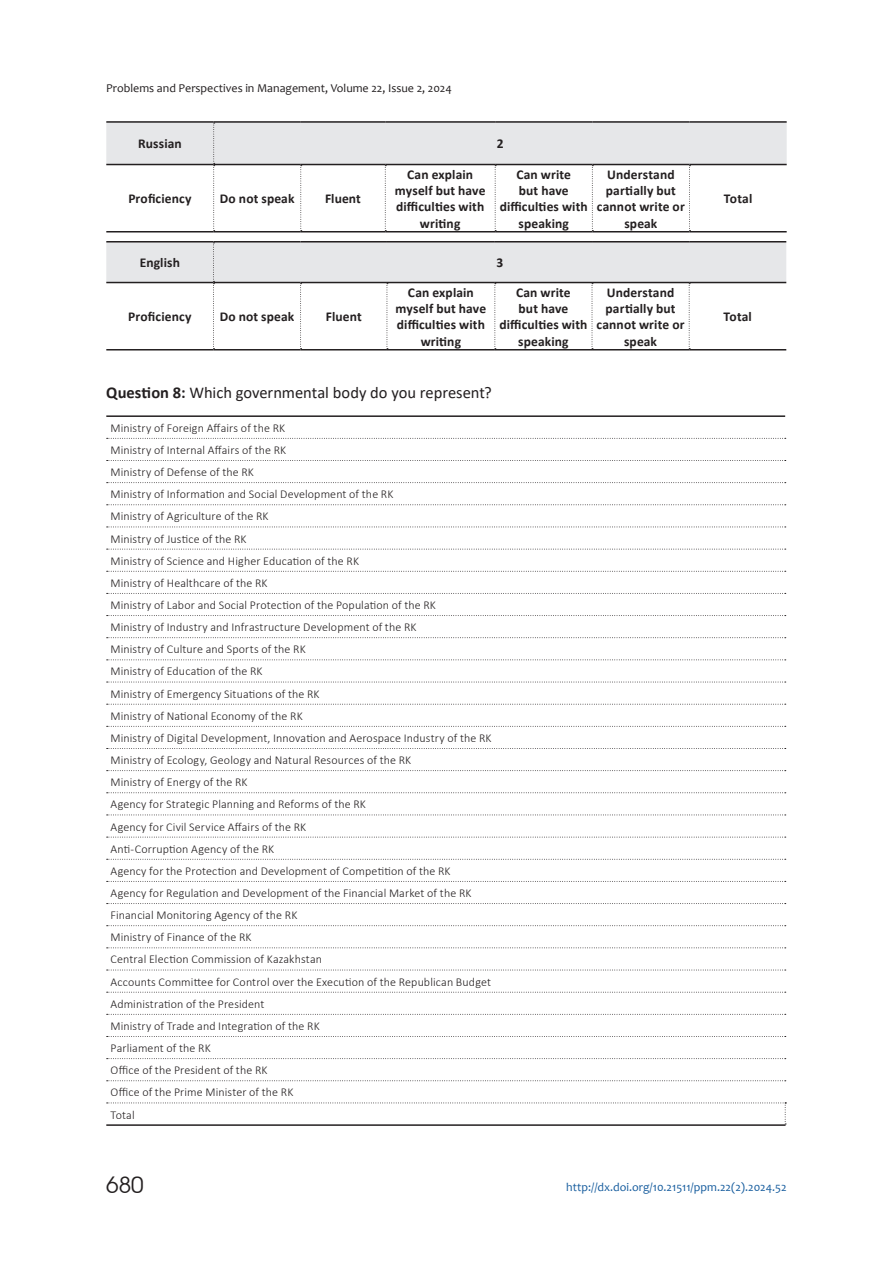
<style>
.page{position:relative;width:893px;height:1263px;background:#fff}
.page>*{position:absolute;margin:0;border:0;box-sizing:border-box;transform-origin:0 0}
.t1{font:22.5px "Avant Garde Gothic C";color:#231f20}
.t2{font:16.5px "Calibri";color:#231f20}
.t3{font:700 13.5px/16.2px "Calibri";letter-spacing:.01em;color:#231f20;text-align:center}
.t4{font:300 12px/22.2px "Calibri";letter-spacing:.01em;color:#231f20}
.t5{font:12px "Candara";color:#231f20}
.t6{font:12px "Candara";color:#175d9e}
.s1{font-weight:700}
</style>
<div class="page">
<hr style="left:106px;top:121px;width:108px;height:2px;background:#231f20">
<hr style="left:214px;top:121px;width:87px;height:2px;background:#231f20">
<hr style="left:301px;top:121px;width:84px;height:2px;background:#231f20">
<hr style="left:385px;top:121px;width:110px;height:2px;background:#231f20">
<hr style="left:495px;top:121px;width:97px;height:2px;background:#231f20">
<hr style="left:592px;top:121px;width:97px;height:2px;background:#231f20">
<hr style="left:689px;top:121px;width:98px;height:2px;background:#231f20">
<hr style="left:106px;top:231px;width:108px;height:1px;background:#231f20">
<hr style="left:214px;top:231px;width:87px;height:1px;background:#231f20">
<hr style="left:301px;top:231px;width:84px;height:1px;background:#231f20">
<hr style="left:385px;top:231px;width:110px;height:1px;background:#231f20">
<hr style="left:495px;top:231px;width:97px;height:1px;background:#231f20">
<hr style="left:592px;top:231px;width:97px;height:1px;background:#231f20">
<hr style="left:689px;top:231px;width:98px;height:1px;background:#231f20">
<svg style="left:106px;top:122px;width:681px;height:109px"></svg>
<hr style="left:106px;top:241px;width:107px;height:1px;background:#231f20">
<hr style="left:213px;top:241px;width:88px;height:1px;background:#231f20">
<hr style="left:301px;top:241px;width:86px;height:1px;background:#231f20">
<hr style="left:387px;top:241px;width:108px;height:1px;background:#231f20">
<hr style="left:495px;top:241px;width:97px;height:1px;background:#231f20">
<hr style="left:592px;top:241px;width:97px;height:1px;background:#231f20">
<hr style="left:689px;top:241px;width:97px;height:1px;background:#231f20">
<hr style="left:106px;top:349px;width:107px;height:1px;background:#231f20">
<hr style="left:213px;top:349px;width:88px;height:1px;background:#231f20">
<hr style="left:301px;top:349px;width:86px;height:1px;background:#231f20">
<hr style="left:387px;top:349px;width:108px;height:1px;background:#231f20">
<hr style="left:495px;top:349px;width:97px;height:1px;background:#231f20">
<hr style="left:592px;top:349px;width:97px;height:1px;background:#231f20">
<hr style="left:689px;top:349px;width:97px;height:1px;background:#231f20">
<svg style="left:106px;top:242px;width:680px;height:107px"></svg>
<svg style="left:107px;top:438px;width:679px;height:1px"></svg>
<svg style="left:107px;top:460px;width:679px;height:1px"></svg>
<svg style="left:107px;top:482px;width:679px;height:1px"></svg>
<svg style="left:107px;top:504px;width:679px;height:1px"></svg>
<svg style="left:107px;top:527px;width:679px;height:1px"></svg>
<svg style="left:107px;top:549px;width:679px;height:1px"></svg>
<svg style="left:107px;top:571px;width:679px;height:1px"></svg>
<svg style="left:107px;top:593px;width:679px;height:1px"></svg>
<svg style="left:107px;top:615px;width:679px;height:1px"></svg>
<svg style="left:107px;top:637px;width:679px;height:1px"></svg>
<svg style="left:107px;top:659px;width:679px;height:1px"></svg>
<svg style="left:107px;top:682px;width:679px;height:1px"></svg>
<svg style="left:107px;top:704px;width:679px;height:1px"></svg>
<svg style="left:107px;top:726px;width:679px;height:1px"></svg>
<svg style="left:107px;top:748px;width:679px;height:1px"></svg>
<svg style="left:107px;top:770px;width:679px;height:1px"></svg>
<svg style="left:107px;top:792px;width:679px;height:1px"></svg>
<svg style="left:107px;top:814px;width:679px;height:1px"></svg>
<svg style="left:107px;top:837px;width:679px;height:1px"></svg>
<svg style="left:107px;top:859px;width:679px;height:1px"></svg>
<svg style="left:107px;top:881px;width:679px;height:1px"></svg>
<svg style="left:107px;top:903px;width:679px;height:1px"></svg>
<svg style="left:107px;top:925px;width:679px;height:1px"></svg>
<svg style="left:107px;top:947px;width:679px;height:1px"></svg>
<svg style="left:107px;top:970px;width:679px;height:1px"></svg>
<svg style="left:107px;top:992px;width:679px;height:1px"></svg>
<svg style="left:107px;top:1014px;width:679px;height:1px"></svg>
<svg style="left:107px;top:1036px;width:679px;height:1px"></svg>
<svg style="left:107px;top:1058px;width:679px;height:1px"></svg>
<svg style="left:107px;top:1080px;width:679px;height:1px"></svg>
<svg style="left:107px;top:1102px;width:679px;height:22px"></svg>
<hr style="left:106px;top:1124px;width:679px;height:2px;background:#231f20">
<hr style="left:106px;top:415px;width:679px;height:2px;background:#231f20">
<p class="t5" style="left:106px;top:83px;width:347px">Problems and Perspectives in Management, Volume 22, Issue 2, 2024</p>
<p class="t3" style="left:138px;top:137px;width:45px">Russian</p>
<p class="t3" style="left:497px;top:137px;width:8px">2</p>
<p class="t3" style="left:128px;top:190px;width:65px">Proficiency</p>
<p class="t3" style="left:220px;top:190px;width:76px">Do not speak</p>
<p class="t3" style="left:325px;top:192px;width:37px">Fluent</p>
<p class="t3" style="left:395px;top:167px;width:92px">Can explain myself but have difficulties with writing</p>
<p class="t3" style="left:500px;top:166px;width:90px">Can write<br>but have difficulties with speaking</p>
<p class="t3" style="left:597px;top:167px;width:89px">Understand partially but cannot write or speak</p>
<p class="t3" style="left:140px;top:256px;width:42px">English</p>
<p class="t3" style="left:496px;top:256px;width:8px">3</p>
<p class="t3" style="left:128px;top:308px;width:65px">Proficiency</p>
<p class="t3" style="left:220px;top:308px;width:76px">Do not speak</p>
<p class="t3" style="left:326px;top:310px;width:37px">Fluent</p>
<p class="t3" style="left:396px;top:285px;width:92px">Can explain myself but have difficulties with writing</p>
<p class="t3" style="left:499px;top:284px;width:90px">Can write<br>but have difficulties with speaking</p>
<p class="t3" style="left:597px;top:285px;width:89px">Understand partially but cannot write or speak</p>
<h2 class="t2" style="left:106px;top:381px;width:387px"><span class="s1">Question 8:</span> Which governmental body do you represent?</h2>
<p class="t4" style="left:111px;top:417px;width:383px">Ministry of Foreign Affairs of the RK<br>Ministry of Internal Affairs of the RK<br>Ministry of Defense of the RK<br>Ministry of Information and Social Development of the RK<br>Ministry of Agriculture of the RK<br>Ministry of Justice of the RK<br>Ministry of Science and Higher Education of the RK<br>Ministry of Healthcare of the RK<br>Ministry of Labor and Social Protection of the Population of the RK<br>Ministry of Industry and Infrastructure Development of the RK<br>Ministry of Culture and Sports of the RK<br>Ministry of Education of the RK<br>Ministry of Emergency Situations of the RK<br>Ministry of National Economy of the RK<br>Ministry of Digital Development, Innovation and Aerospace Industry of the RK Ministry of Ecology, Geology and Natural Resources of the RK<br>Ministry of Energy of the RK<br>Agency for Strategic Planning and Reforms of the RK<br>Agency for Civil Service Affairs of the RK<br>Anti-Corruption Agency of the RK<br>Agency for the Protection and Development of Competition of the RK<br>Agency for Regulation and Development of the Financial Market of the RK Financial Monitoring Agency of the RK<br>Ministry of Finance of the RK<br>Central Election Commission of Kazakhstan<br>Accounts Committee for Control over the Execution of the Republican Budget Administration of the President<br>Ministry of Trade and Integration of the RK<br>Parliament of the RK<br>Office of the President of the RK<br>Office of the Prime Minister of the RK<br>Total</p>
<p class="t3" style="left:724px;top:190px;width:30px">Total</p>
<p class="t3" style="left:723px;top:308px;width:30px">Total</p>
<h1 class="t1" style="left:106px;top:1172px;width:39px">680</h1>
<p class="t6" style="left:566px;top:1182px;width:222px">http://dx.doi.org/10.21511/ppm.22(2).2024.52</p>
</div>
